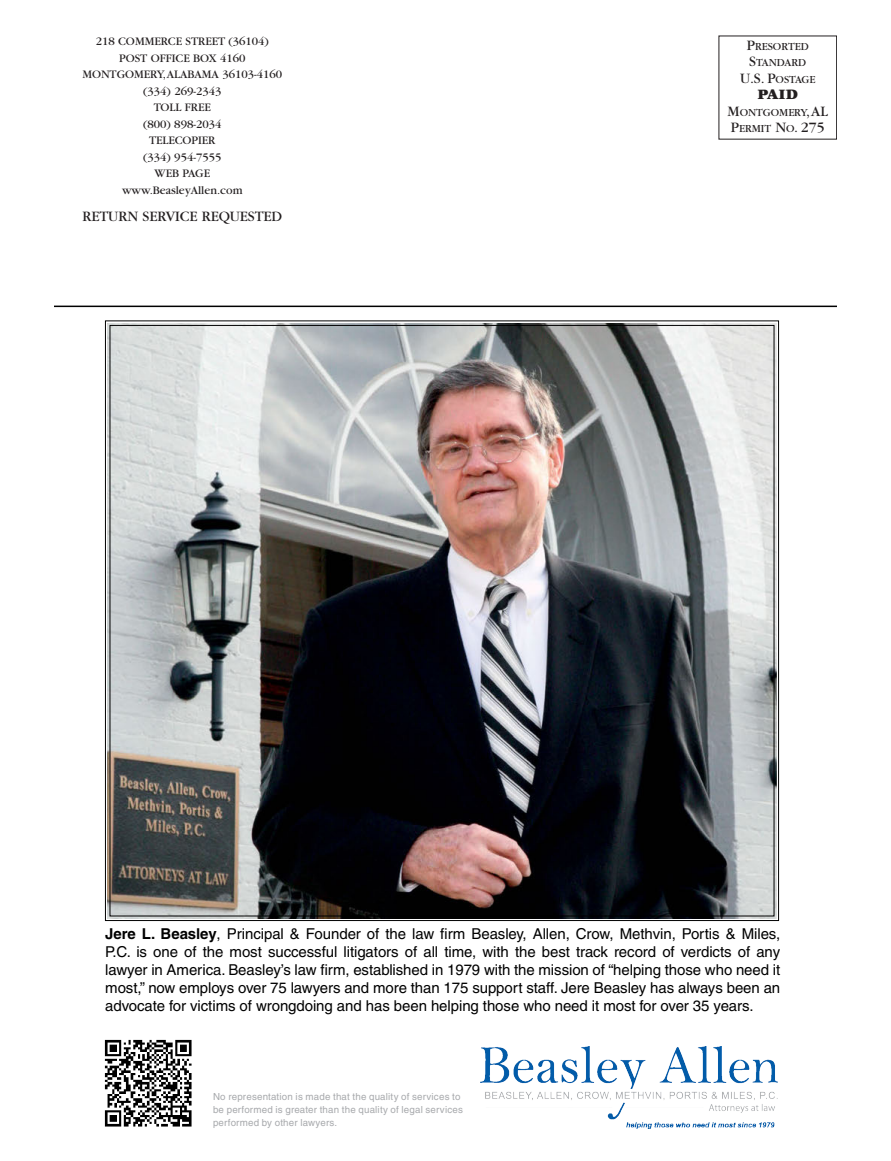
<style>
.page{position:relative;width:891px;height:1161px;background:#fff}
.page>*{position:absolute;margin:0;border:0;box-sizing:border-box;transform-origin:0 0}
.t1{font:15px/18px "Helvetica";letter-spacing:-.005em;color:#000;text-align:justify}
.t2{font:15px "Garamond";color:#231f20}
.t3{font:900 15px "Garamond";color:#231f20}
.t4{font:12px/16.5px "Garamond";color:#231f20;text-align:center}
.t5{font:11.25px/16.5px "Garamond";color:#231f20;text-align:center}
.t6{font:9.75px/13px "Helvetica";letter-spacing:.02em;color:#a7a9ac}
.s1{font-size:15px}
.s2{font-size:11.25px}
.s3{font-weight:700}
</style>
<div class="page">
<hr style="left:54px;top:306px;width:783px;height:1px;background:#000">
<img style="left:105px;top:320px;width:674px;height:601px">
<img style="left:104px;top:1039px;width:88px;height:88px">
<img style="left:480px;top:1046px;width:298px;height:83px">
<p class="t4" style="left:82px;top:33px;width:201px">218 COMMERCE STREET (36104)<br>POST OFFICE BOX 4160<br>MONTGOMERY,ALABAMA 36103-4160 (334) 269-2343<br>TOLL FREE<br>(800) 898-2034<br>TELECOPIER<br>(334) 954-7555<br>WEB PAGE<br>www.BeasleyAllen.com</p>
<p class="t5" style="left:740px;top:38px;width:77px"><span class="s1">P</span>RESORTED<br><span class="s1">S</span>TANDARD<br><span class="s1">U.S. P</span>OSTAGE</p>
<p class="t3" style="left:758px;top:86px;width:42px">PAID</p>
<p class="t5" style="left:728px;top:104px;width:102px"><span class="s1">M</span>ONTGOMERY<span class="s1">,AL</span></p>
<p class="t2" style="left:731px;top:120px;width:95px">P<span class="s2">ERMIT</span> N<span class="s2">O</span>. 275</p>
<p class="t2" style="left:82px;top:208px;width:201px">RETURN SERVICE REQUESTED</p>
<p class="t1" style="left:105px;top:924px;width:677px"><span class="s3">Jere L. Beasley</span>, Principal &amp; Founder of the law firm Beasley, Allen, Crow, Methvin, Portis &amp; Miles, P.C. is one of the most successful litigators of all time, with the best track record of verdicts of any lawyer in America. Beasley’s law firm, established in 1979 with the mission of “helping those who need it most,” now employs over 75 lawyers and more than 175 support staff. Jere Beasley has always been an advocate for victims of wrongdoing and has been helping those who need it most for over 35 years.</p>
<p class="t6" style="left:213px;top:1090px;width:251px">No representation is made that the quality of services to be performed is greater than the quality of legal services performed by other lawyers.</p>
</div>
